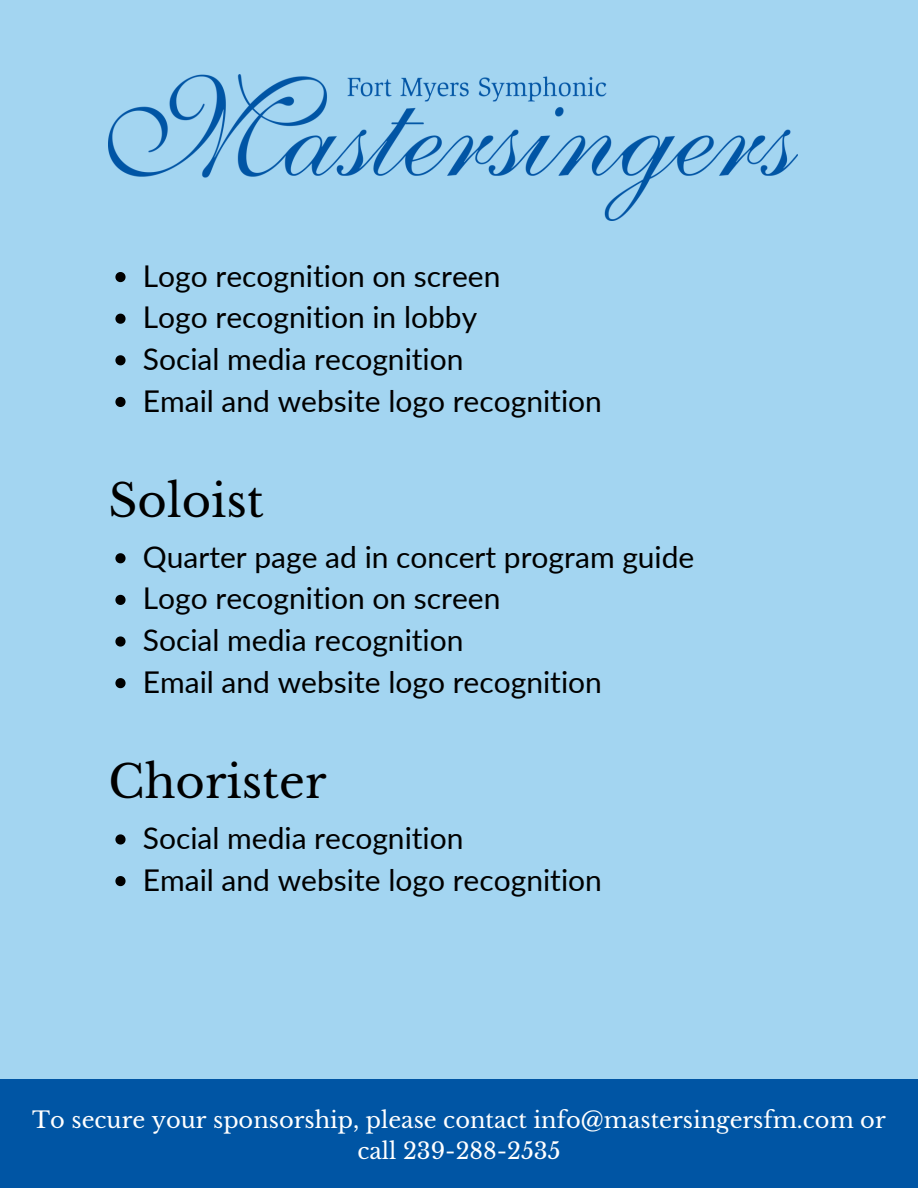
<style>
.page{position:relative;width:918px;height:1188px;background:#a3d5f1}
.page>*{position:absolute;margin:0;border:0;box-sizing:border-box;transform-origin:0 0}
.t1{font:45px "Libre Baskerville";color:#000}
.t2{font:30px/41.7px "Lato";color:#000}
.t3{font:22.5px/31.5px "Libre Baskerville";color:#fff;text-align:center}
</style>
<div class="page">
<img style="left:109px;top:74px;width:688px;height:147px">
<svg style="left:115px;top:553px;width:11px;height:10px"></svg>
<svg style="left:115px;top:595px;width:11px;height:10px"></svg>
<svg style="left:115px;top:636px;width:11px;height:11px"></svg>
<svg style="left:115px;top:678px;width:11px;height:10px"></svg>
<svg style="left:115px;top:834px;width:11px;height:11px"></svg>
<svg style="left:115px;top:876px;width:11px;height:10px"></svg>
<div style="left:0;top:1079px;width:918px;height:109px;background:#0055a4"></div>
<svg style="left:115px;top:272px;width:11px;height:10px"></svg>
<svg style="left:115px;top:314px;width:11px;height:10px"></svg>
<svg style="left:115px;top:355px;width:11px;height:10px"></svg>
<svg style="left:115px;top:397px;width:11px;height:10px"></svg>
<p class="t2" style="left:143px;top:254px;width:461px">Logo recognition on screen<br>Logo recognition in lobby<br>Social media recognition<br>Email and website logo recognition</p>
<h1 class="t1" style="left:109px;top:473px;width:157px">Soloist</h1>
<p class="t2" style="left:143px;top:535px;width:553px">Quarter page ad in concert program guide<br>Logo recognition on screen<br>Social media recognition<br>Email and website logo recognition</p>
<h1 class="t1" style="left:109px;top:754px;width:219px">Chorister</h1>
<p class="t2" style="left:143px;top:817px;width:461px">Social media recognition<br>Email and website logo recognition</p>
<p class="t3" style="left:32px;top:1104px;width:855px">To secure your sponsorship, please contact info@mastersingersfm.com or call 239-288-2535</p>
</div>
